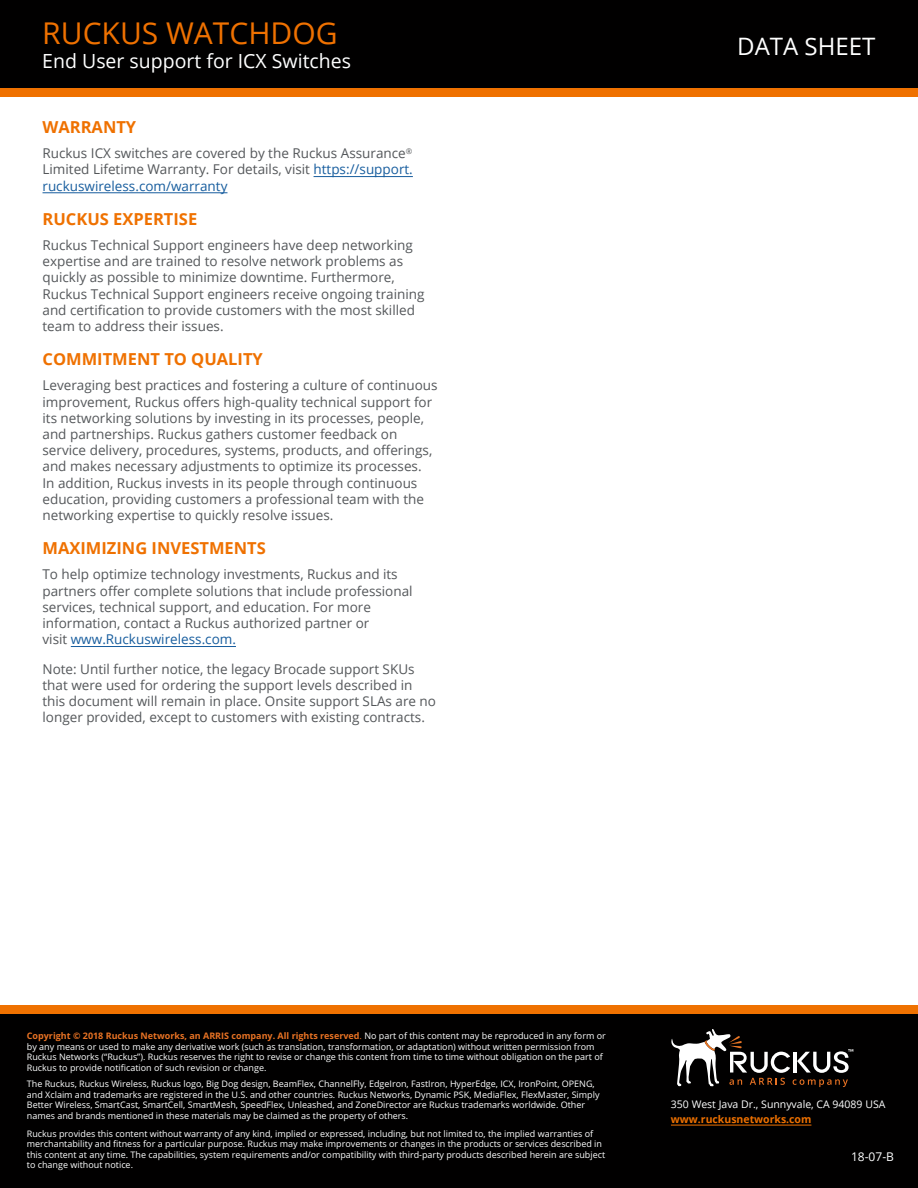
<style>
.page{position:relative;width:918px;height:1188px;background:#fff}
.page>*{position:absolute;margin:0;border:0;box-sizing:border-box;transform-origin:0 0}
.Document_Title__head{font:30px "Open Sans";color:#ef7100}
.t1{font:24px "Open Sans";color:#fff}
.Document_Subtitle__h{font:19.5px "Open Sans";color:#fff}
.Body_Header_Level_1{font:700 16.5px "Open Sans";color:#ef7100}
.Body_Copy{font:13.5px/16.2px "Open Sans";color:#54575a}
.t2{font:12px "Open Sans";color:#fff}
.Table_Body{font:10.5px "Open Sans";color:#fff}
.Table_Body-2{font:700 10.5px "Open Sans";color:#ef7100}
.t3{font:9px/10.5px "Open Sans";color:#fff}
.s1{color:#175d9e}
.s2{font-weight:700;color:#e97324}
.s3{color:#e97324}
</style>
<div class="page">
<hr style="left:314px;top:176px;width:99px;height:1px;background:#175d9e">
<hr style="left:43px;top:193px;width:185px;height:1px;background:#175d9e">
<hr style="left:71px;top:646px;width:165px;height:1px;background:#175d9e">
<div style="left:0;top:0;width:918px;height:88px;background:#010000"></div>
<div style="left:0;top:88px;width:918px;height:8px;background:#ef7100"></div>
<div style="left:0;top:1014px;width:918px;height:174px;background:#010000"></div>
<div style="left:0;top:1006px;width:918px;height:8px;background:#ef7100"></div>
<svg style="left:671px;top:1029px;width:183px;height:97px"></svg>
<hr style="left:671px;top:1125px;width:140px;height:1px;background:#ef7100">
<p class="Document_Title__head" style="left:42px;top:12px;width:297px">RUCKUS WATCHDOG</p>
<p class="Document_Subtitle__h" style="left:42px;top:47px;width:310px">End User support for ICX Switches</p>
<p class="Body_Header_Level_1" style="left:43px;top:115px;width:95px">WARRANTY</p>
<p class="Body_Copy" style="left:43px;top:145px;width:372px;text-align:justify">Ruckus ICX switches are covered by the Ruckus Assurance<sup>® </sup>Limited Lifetime Warranty. For details, visit <span class="s1">https://support. ruckuswireless.com/warranty</span></p>
<p class="Body_Header_Level_1" style="left:43px;top:207px;width:156px">RUCKUS EXPERTISE</p>
<p class="Body_Copy" style="left:43px;top:237px;width:383px">Ruckus Technical Support engineers have deep networking expertise and are trained to resolve network problems as quickly as possible to minimize downtime. Furthermore, Ruckus Technical Support engineers receive ongoing training and certification to provide customers with the most skilled team to address their issues.</p>
<p class="Body_Header_Level_1" style="left:43px;top:348px;width:222px">COMMITMENT TO QUALITY</p>
<p class="Body_Copy" style="left:43px;top:377px;width:397px">Leveraging best practices and fostering a culture of continuous improvement, Ruckus offers high-quality technical support for its networking solutions by investing in its processes, people, and partnerships. Ruckus gathers customer feedback on service delivery, procedures, systems, products, and offerings, and makes necessary adjustments to optimize its processes.<br>In addition, Ruckus invests in its people through continuous education, providing customers a professional team with the networking expertise to quickly resolve issues.</p>
<p class="Body_Header_Level_1" style="left:43px;top:537px;width:225px">MAXIMIZING INVESTMENTS</p>
<p class="Body_Copy" style="left:43px;top:566px;width:372px">To help optimize technology investments, Ruckus and its partners offer complete solutions that include professional services, technical support, and education. For more information, contact a Ruckus authorized partner or<br>visit <span class="s1">www.Ruckuswireless.com.</span></p>
<p class="Body_Copy" style="left:43px;top:660px;width:395px">Note: Until further notice, the legacy Brocade support SKUs that were used for ordering the support levels described in this document will remain in place. Onsite support SLAs are no longer provided, except to customers with existing contracts.</p>
<p class="t1" style="left:737px;top:30px;width:140px">DATA SHEET</p>
<p class="t3" style="left:27px;top:1030px;width:581px"><span class="s2">Copyright © 2018 Ruckus Networks, an ARRIS company. All rights reserved</span><span class="s3">.</span> No part of this content may be reproduced in any form or by any means or used to make any derivative work (such as translation, transformation, or adaptation) without written permission from Ruckus Networks (“Ruckus”). Ruckus reserves the right to revise or change this content from time to time without obligation on the part of Ruckus to provide notification of such revision or change.</p>
<p class="t3" style="left:27px;top:1078px;width:574px">The Ruckus, Ruckus Wireless, Ruckus logo, Big Dog design, BeamFlex, ChannelFly, EdgeIron, FastIron, HyperEdge, ICX, IronPoint, OPENG, and Xclaim and trademarks are registered in the U.S. and other countries. Ruckus Networks, Dynamic PSK, MediaFlex, FlexMaster, Simply Better Wireless, SmartCast, SmartCell, SmartMesh, SpeedFlex, Unleashed, and ZoneDirector are Ruckus trademarks worldwide. Other names and brands mentioned in these materials may be claimed as the property of others.</p>
<p class="t3" style="left:27px;top:1128px;width:580px">Ruckus provides this content without warranty of any kind, implied or expressed, including, but not limited to, the implied warranties of merchantability and fitness for a particular purpose. Ruckus may make improvements or changes in the products or services described in this content at any time. The capabilities, system requirements and/or compatibility with third-party products described herein are subject to change without notice.</p>
<p class="Table_Body" style="left:671px;top:1097px;width:216px">350 West Java Dr., Sunnyvale, CA 94089 USA</p>
<p class="Table_Body-2" style="left:671px;top:1112px;width:142px">www.ruckusnetworks.com</p>
<p class="t2" style="left:851px;top:1149px;width:44px">18-07-B</p>
</div>
